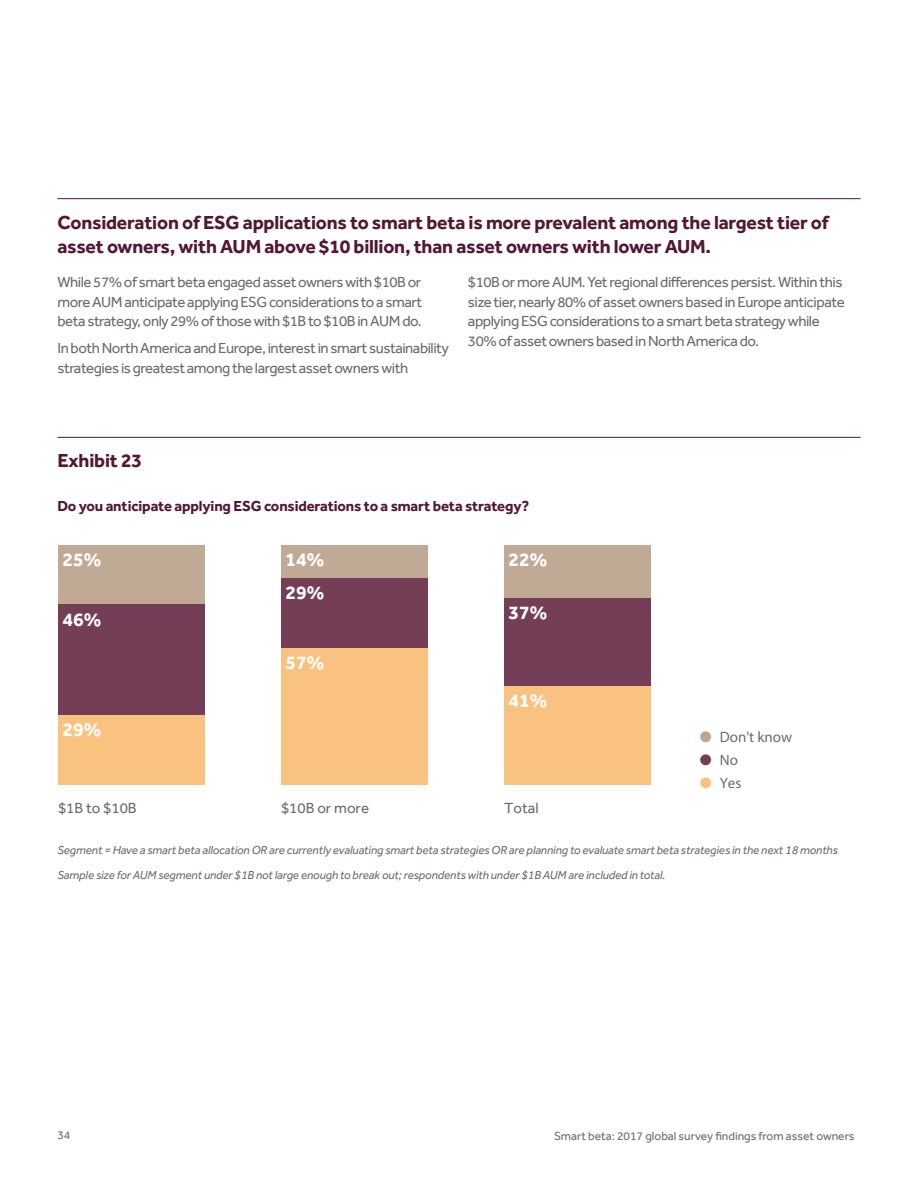
<style>
.page{position:relative;width:918px;height:1188px;background:#fff}
.page>*{position:absolute;margin:0;border:0;box-sizing:border-box;transform-origin:0 0}
.t1{font:700 19.65px "Effra";letter-spacing:-.01em;color:#fff}
.t2{font:700 19.5px/24px "Effra";letter-spacing:-.01em;color:#531732}
.t3{font:15px/19.5px "Effra";letter-spacing:-.03em;color:#696d6f}
.t4{font:700 15px "Effra";letter-spacing:-.01em;color:#531732}
.t5{font:15px "Effra";color:#696d6f}
.t6{font:15px "Effra";color:#696d6f}
.t7{font:italic 12px/25px "Effra";letter-spacing:-.01em;color:#696d6f}
.t8{font:12px "Effra";color:#696d6f}
.s1{color:#bea590}
.s2{color:#753e57}
.s3{color:#fac17e}
</style>
<div class="page">
<hr style="left:57px;top:437px;width:804px;height:1px;background:#531732">
<hr style="left:57px;top:198px;width:804px;height:1px;background:#531732">
<div style="left:58px;top:545px;width:147px;height:60px;background:#c0aa95"></div>
<div style="left:281px;top:545px;width:147px;height:34px;background:#c0aa95"></div>
<div style="left:504px;top:545px;width:147px;height:53px;background:#c0aa95"></div>
<div style="left:58px;top:605px;width:147px;height:110px;background:#753e57"></div>
<div style="left:281px;top:579px;width:147px;height:69px;background:#753e57"></div>
<div style="left:504px;top:598px;width:147px;height:88px;background:#753e57"></div>
<div style="left:58px;top:715px;width:147px;height:70px;background:#fac280"></div>
<div style="left:281px;top:648px;width:147px;height:137px;background:#fac280"></div>
<div style="left:504px;top:686px;width:147px;height:99px;background:#fac280"></div>
<h2 class="t2" style="left:57px;top:210px;width:773px">Consideration of ESG applications to smart beta is more prevalent among the largest tier of asset owners, with AUM above $10 billion, than asset owners with lower AUM.</h2>
<p class="t3" style="left:57px;top:273px;width:366px;text-align:justify">While 57% of smart beta engaged asset owners with $10B or more AUM anticipate applying ESG considerations to a smart beta strategy, only 29% of those with $1B to $10B in AUM do.</p>
<p class="t3" style="left:57px;top:339px;width:393px">In both North America and Europe, interest in smart sustainability strategies is greatest among the largest asset owners with</p>
<p class="t3" style="left:468px;top:273px;width:378px">$10B or more AUM. Yet regional differences persist. Within this size tier, nearly 80% of asset owners based in Europe anticipate applying ESG considerations to a smart beta strategy while 30% of asset owners based in North America do.</p>
<h2 class="t2" style="left:57px;top:449px;width:86px">Exhibit 23</h2>
<p class="t4" style="left:57px;top:497px;width:473px">Do you anticipate applying ESG considerations to a smart beta strategy?</p>
<h1 class="t1" style="left:63px;top:547px;width:41px">25%</h1>
<h1 class="t1" style="left:509px;top:547px;width:41px">22%</h1>
<h1 class="t1" style="left:286px;top:547px;width:41px">14%</h1>
<h1 class="t1" style="left:63px;top:607px;width:41px">46%</h1>
<h1 class="t1" style="left:63px;top:717px;width:41px">29%</h1>
<h1 class="t1" style="left:286px;top:581px;width:41px">29%</h1>
<h1 class="t1" style="left:286px;top:650px;width:41px">57%</h1>
<h1 class="t1" style="left:509px;top:600px;width:41px">37%</h1>
<h1 class="t1" style="left:509px;top:689px;width:41px">41%</h1>
<p class="t3" style="left:58px;top:798px;width:80px">$1B to $10B</p>
<p class="t6" style="left:281px;top:799px;width:90px">$10B or more</p>
<p class="t3" style="left:504px;top:798px;width:36px">Total</p>
<p class="t5" style="left:700px;top:728px;width:94px"><span class="s1">●</span> Don't know</p>
<p class="t5" style="left:700px;top:751px;width:40px"><span class="s2">●</span> No</p>
<p class="t5" style="left:700px;top:773px;width:43px"><span class="s3">●</span> Yes</p>
<p class="t7" style="left:57px;top:837px;width:782px">Segment = Have a smart beta allocation OR are currently evaluating smart beta strategies OR are planning to evaluate smart beta strategies in the next 18 months<br>Sample size for AUM segment under $1B not large enough to break out; respondents with under $1B AUM are included in total.</p>
<p class="t8" style="left:57px;top:1128px;width:15px">34</p>
<p class="t8" style="left:554px;top:1129px;width:302px">Smart beta: 2017 global survey findings from asset owners</p>
</div>
